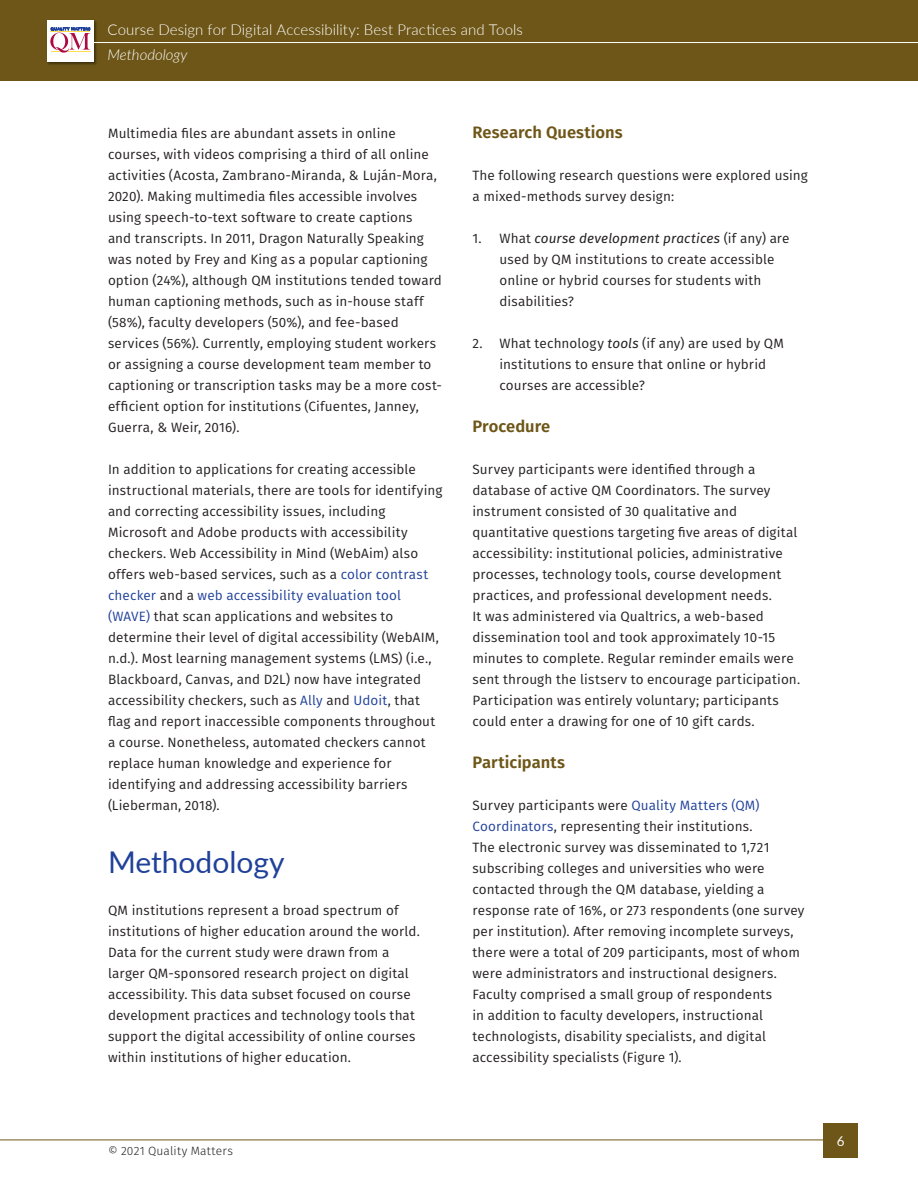
<style>
.page{position:relative;width:918px;height:1188px;background:#fff}
.page>*{position:absolute;margin:0;border:0;box-sizing:border-box;transform-origin:0 0}
.section_head{font:30px "Lato";color:#20419a}
.subhead{font:600 16.5px "Fira Sans";color:#6d5617}
.t1{font:300 15px "Lato";letter-spacing:.005em;color:#fff}
.t2{font:italic 300 15px "Lato";color:#fff}
.body_copy{font:13.5px/21px "Fira Sans";letter-spacing:.01em;color:#231f20}
.t3{font:13.5px "Lato";color:#fff}
.t4{font:300 12px "Fira Sans";letter-spacing:.015em;color:#231f20}
.s1{color:#20419a}
.s2{font-style:italic}
</style>
<div class="page">
<div style="left:0;top:0;width:918px;height:81px;background:#6d5617"></div>
<hr style="left:0;top:1140px;width:824px;height:1px;background:#6d5617">
<div style="left:824px;top:1123px;width:34px;height:35px;background:#6d5617"></div>
<img style="left:47px;top:21px;width:50px;height:44px">
<div style="left:47px;top:20px;width:47px;height:41px;background:#fff"></div>
<svg style="left:50px;top:28px;width:41px;height:25px"></svg>
<hr style="left:94px;top:42px;width:824px;height:1px;background:#fff">
<p class="t1" style="left:107px;top:20px;width:417px">Course Design for Digital Accessibility: Best Practices and Tools</p>
<p class="t2" style="left:107px;top:44px;width:82px">Methodology</p>
<p class="body_copy" style="left:108px;top:122px;width:336px">Multimedia files are abundant assets in online courses, with videos comprising a third of all online activities (Acosta, Zambrano-Miranda, &amp; Luján-Mora, 2020). Making multimedia files accessible involves using speech-to-text software to create captions<br>and transcripts. In 2011, Dragon Naturally Speaking was noted by Frey and King as a popular captioning option (24%), although QM institutions tended toward human captioning methods, such as in-house staff (58%), faculty developers (50%), and fee-based services (56%). Currently, employing student workers or assigning a course development team member to captioning or transcription tasks may be a more cost&shy;efficient option for institutions (Cifuentes, Janney, Guerra, &amp; Weir, 2016).</p>
<p class="body_copy" style="left:108px;top:458px;width:336px">In addition to applications for creating accessible instructional materials, there are tools for identifying and correcting accessibility issues, including Microsoft and Adobe products with accessibility checkers. Web Accessibility in Mind (WebAim) also offers web-based services, such as a <span class="s1">color contrast checker</span> and a <span class="s1">web accessibility evaluation tool (WAVE)</span> that scan applications and websites to determine their level of digital accessibility (WebAIM, n.d.). Most learning management systems (LMS) (i.e., Blackboard, Canvas, and D2L) now have integrated accessibility checkers, such as <span class="s1">Ally</span> and <span class="s1">Udoit</span>, that flag and report inaccessible components throughout a course. Nonetheless, automated checkers cannot replace human knowledge and experience for identifying and addressing accessibility barriers (Lieberman, 2018).</p>
<p class="section_head" style="left:108px;top:841px;width:178px">Methodology</p>
<p class="body_copy" style="left:108px;top:899px;width:313px">QM institutions represent a broad spectrum of institutions of higher education around the world.<br>Data for the current study were drawn from a larger QM-sponsored research project on digital accessibility. This data subset focused on course development practices and technology tools that support the digital accessibility of online courses within institutions of higher education.</p>
<p class="subhead" style="left:472px;top:119px;width:152px">Research Questions</p>
<p class="body_copy" style="left:472px;top:164px;width:337px">The following research questions were explored using a mixed-methods survey design:</p>
<p class="body_copy" style="left:500px;top:227px;width:292px;text-indent:-27px">1. What <span class="s2">course development practices</span> (if any) are used by QM institutions to create accessible online or hybrid courses for students with disabilities?</p>
<p class="body_copy" style="left:500px;top:332px;width:286px;text-indent:-27px">2. What technology <span class="s2">tools</span> (if any) are used by QM institutions to ensure that online or hybrid courses are accessible?</p>
<p class="subhead" style="left:472px;top:413px;width:79px">Procedure</p>
<p class="body_copy" style="left:472px;top:458px;width:329px">Survey participants were identified through a database of active QM Coordinators. The survey instrument consisted of 30 qualitative and quantitative questions targeting five areas of digital accessibility: institutional policies, administrative processes, technology tools, course development practices, and professional development needs.<br>It was administered via Qualtrics, a web-based dissemination tool and took approximately 10-15 minutes to complete. Regular reminder emails were sent through the listserv to encourage participation.<br>Participation was entirely voluntary; participants could enter a drawing for one of 10 gift cards.</p>
<p class="subhead" style="left:472px;top:749px;width:94px">Participants</p>
<p class="body_copy" style="left:472px;top:794px;width:334px">Survey participants were <span class="s1">Quality Matters (QM)<br>Coordinators</span>, representing their institutions.<br>The electronic survey was disseminated to 1,721 subscribing colleges and universities who were contacted through the QM database, yielding a response rate of 16%, or 273 respondents (one survey per institution). After removing incomplete surveys, there were a total of 209 participants, most of whom were administrators and instructional designers.<br>Faculty comprised a small group of respondents<br>in addition to faculty developers, instructional technologists, disability specialists, and digital accessibility specialists (Figure 1).</p>
<p class="t4" style="left:108px;top:1143px;width:126px">© 2021 Quality Matters</p>
<p class="t3" style="left:837px;top:1131px;width:9px">6</p>
</div>
